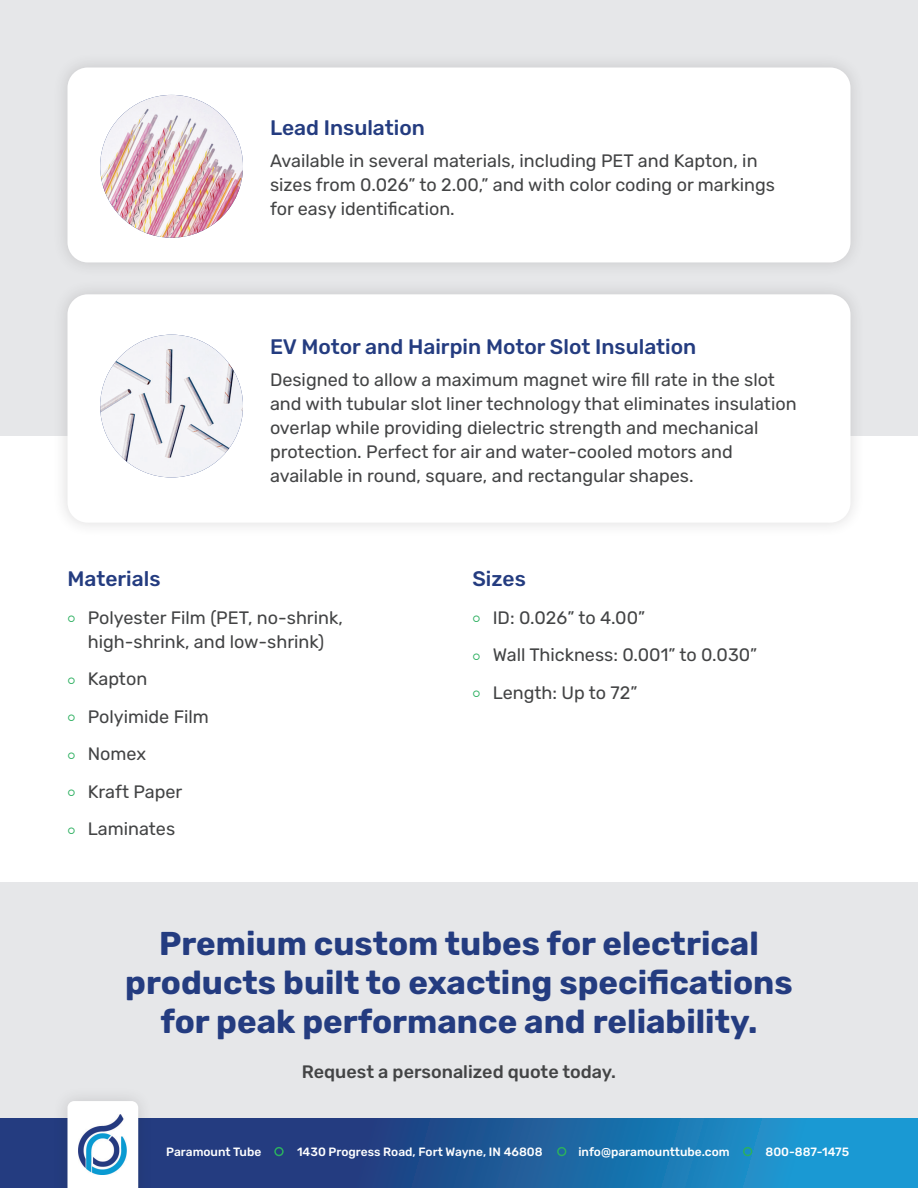
<style>
.page{position:relative;width:918px;height:1188px;background:#fff}
.page>*{position:absolute;margin:0;border:0;box-sizing:border-box;transform-origin:0 0}
.t1{font:700 33px/39px "Rubik";color:#243c80;text-align:center}
.t2{font:500 21px "Rubik";color:#243c80}
.Bullets{font:18px/24px "Rubik";color:#434445}
.t3{font:500 18px "Rubik";color:#434445}
.t4{font:500 12px "Rubik";color:#fff}
</style>
<div class="page">
<div style="left:0;top:882px;width:918px;height:236px;background:#e6e7e9"></div>
<svg style="left:0;top:1118px;width:918px;height:70px;background:#1e61a0"></svg>
<div style="left:743px;top:1147px;width:9px;height:9px;border:2px solid #2baf5f;border-radius:50%"></div>
<div style="left:557px;top:1147px;width:9px;height:9px;border:2px solid #2baf5f;border-radius:50%"></div>
<div style="left:274px;top:1147px;width:10px;height:9px;border:2px solid #2baf5f;border-radius:50%"></div>
<div style="left:52px;top:1086px;width:102px;height:102px;background:#231f20;opacity:.16"></div>
<svg style="left:68px;top:1101px;width:70px;height:87px"></svg>
<img style="left:78px;top:1115px;width:50px;height:60px">
<div style="left:0;top:0;width:918px;height:435px;background:#e6e7e9"></div>
<div style="left:52px;top:52px;width:814px;height:226px;background:#e2e3e5"></div>
<div style="left:68px;top:68px;width:782px;height:194px;background:#fff;border-radius:20px"></div>
<div style="left:52px;top:279px;width:814px;height:259px;background:#231f20;opacity:.16"></div>
<div style="left:68px;top:294px;width:782px;height:229px;background:#fff;border-radius:20px"></div>
<img style="left:100px;top:95px;width:143px;height:143px;border-radius:71px">
<img style="left:100px;top:335px;width:143px;height:142px;border-radius:71px">
<p class="t2" style="left:270px;top:115px;width:156px">Lead Insulation</p>
<p class="Bullets" style="left:270px;top:149px;width:507px">Available in several materials, including PET and Kapton, in sizes from 0.026” to 2.00,” and with color coding or markings for easy identification.</p>
<p class="t2" style="left:270px;top:335px;width:428px">EV Motor and Hairpin Motor Slot Insulation</p>
<p class="Bullets" style="left:270px;top:369px;width:528px">Designed to allow a maximum magnet wire fill rate in the slot and with tubular slot liner technology that eliminates insulation overlap while providing dielectric strength and mechanical protection. Perfect for air and water-cooled motors and available in round, square, and rectangular shapes.</p>
<p class="t2" style="left:68px;top:567px;width:95px">Materials</p>
<p class="t2" style="left:472px;top:567px;width:55px">Sizes</p>
<p class="Bullets" style="left:88px;top:606px;width:257px">Polyester Film (PET, no-shrink, high-shrink, and low-shrink)</p>
<p class="Bullets" style="left:88px;top:668px;width:61px">Kapton</p>
<p class="Bullets" style="left:88px;top:705px;width:123px">Polyimide Film</p>
<p class="Bullets" style="left:88px;top:743px;width:60px">Nomex</p>
<p class="Bullets" style="left:88px;top:780px;width:96px">Kraft Paper</p>
<p class="Bullets" style="left:88px;top:818px;width:89px">Laminates</p>
<p class="Bullets" style="left:493px;top:606px;width:154px">ID: 0.026” to 4.00”</p>
<p class="Bullets" style="left:493px;top:644px;width:266px">Wall Thickness: 0.001” to 0.030”</p>
<p class="Bullets" style="left:493px;top:681px;width:146px">Length: Up to 72”</p>
<p class="t1" style="left:125px;top:925px;width:669px">Premium custom tubes for electrical products built to exacting specifications for peak performance and reliability.</p>
<p class="t3" style="left:302px;top:1062px;width:316px">Request a personalized quote today.</p>
<p class="t4" style="left:166px;top:1145px;width:97px">Paramount Tube</p>
<p class="t4" style="left:297px;top:1145px;width:247px">1430 Progress Road, Fort Wayne, IN 46808</p>
<p class="t4" style="left:578px;top:1145px;width:153px">info@paramounttube.com</p>
<p class="t4" style="left:765px;top:1145px;width:85px">800-887-1475</p>
</div>
